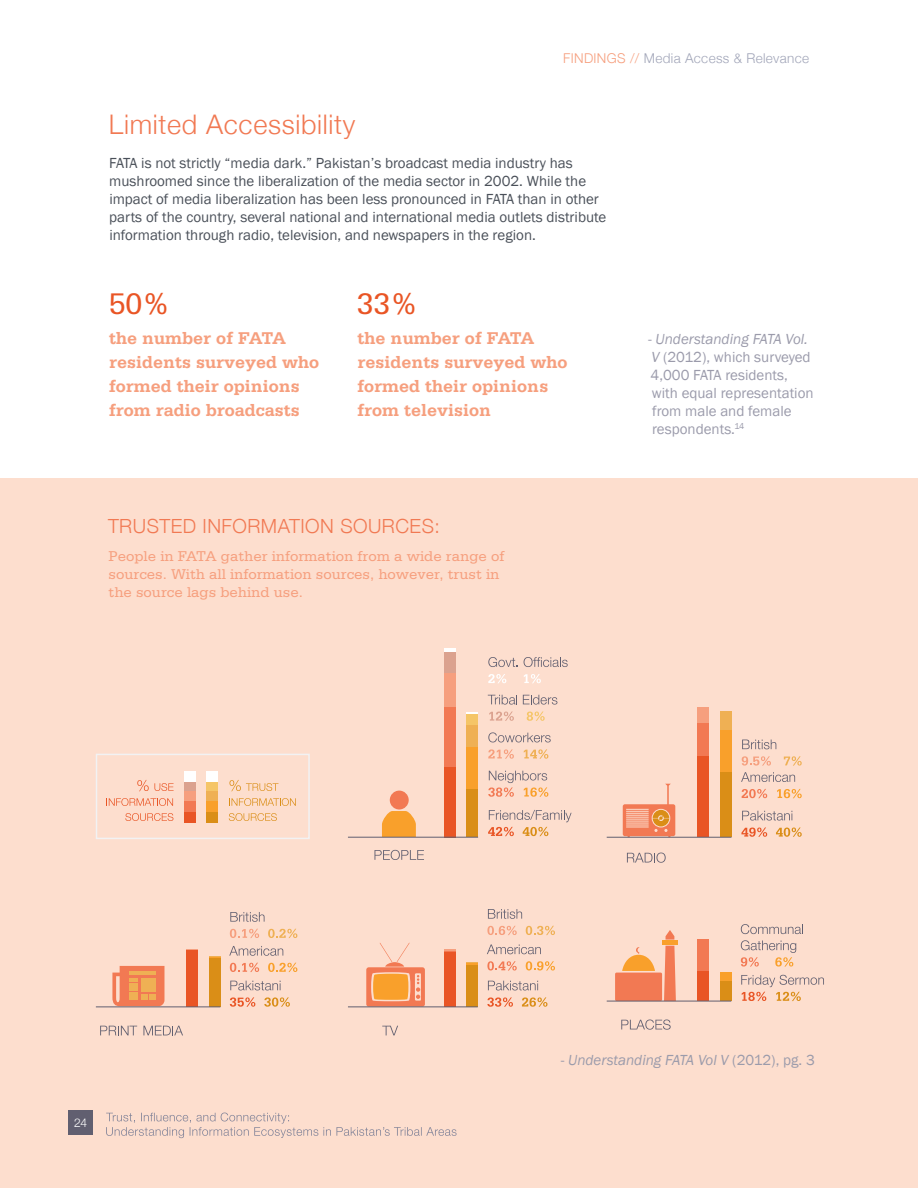
<style>
.page{position:relative;width:918px;height:1188px;background:#fff}
.page>*{position:absolute;margin:0;border:0;box-sizing:border-box;transform-origin:0 0}
.t1{font:31.5px "Serifa";color:#e95525}
.t2{font:300 27px "Helvetica Neue";letter-spacing:.025em;color:#f17953}
.t3{font:300 19.5px "Helvetica Neue";letter-spacing:.025em;color:#f17953}
.t4{font:700 18px/24px "Serifa";color:#f69f7e}
.t5{font:15px/18px "Franklin Gothic";color:#4a5059}
.t6{font:15px/18px "Serifa";color:#f69f7e}
.t7{font:15px/18px "Franklin Gothic";color:#9b9bab}
.t8{font:italic 15px "Franklin Gothic";color:#9b9bab}
.t9{font:300 13.5px "Helvetica Neue";letter-spacing:.025em;color:#a2a6b9}
.t10{font:300 12px "Helvetica Neue";color:#fff}
.s1{color:#f69f7e}
.s2{font-style:italic}
.s3{font-style:normal}
</style>
<div class="page">
<div style="left:0;top:478px;width:918px;height:710px;background:#fddece"></div>
<svg style="left:627px;top:853px;width:39px;height:10px"></svg>
<div style="left:698px;top:756px;width:11px;height:81px;background:#e95525"></div>
<div style="left:698px;top:723px;width:11px;height:33px;background:#f27953"></div>
<div style="left:698px;top:707px;width:11px;height:16px;background:#f69f7e"></div>
<div style="left:720px;top:771px;width:12px;height:66px;background:#da8e17"></div>
<div style="left:720px;top:730px;width:12px;height:41px;background:#f9a02b"></div>
<div style="left:720px;top:712px;width:12px;height:18px;background:#efb054"></div>
<svg style="left:742px;top:811px;width:50px;height:10px"></svg>
<svg style="left:741px;top:827px;width:26px;height:10px"></svg>
<svg style="left:776px;top:827px;width:26px;height:10px"></svg>
<svg style="left:741px;top:772px;width:54px;height:10px"></svg>
<svg style="left:742px;top:789px;width:25px;height:9px"></svg>
<svg style="left:777px;top:789px;width:25px;height:9px"></svg>
<svg style="left:742px;top:740px;width:34px;height:9px"></svg>
<svg style="left:742px;top:756px;width:29px;height:10px"></svg>
<svg style="left:784px;top:756px;width:18px;height:10px"></svg>
<svg style="left:623px;top:784px;width:52px;height:53px;background:#f4ac8b"></svg>
<hr style="left:607px;top:837px;width:125px;height:1px;background:#615f70">
<hr style="left:348px;top:1006px;width:130px;height:1px;background:#615f70">
<div style="left:209px;top:958px;width:11px;height:49px;background:#da8e17"></div>
<svg style="left:209px;top:956px;width:11px;height:2px"></svg>
<div style="left:187px;top:950px;width:11px;height:57px;background:#e95525"></div>
<svg style="left:230px;top:981px;width:51px;height:9px"></svg>
<svg style="left:230px;top:997px;width:25px;height:10px"></svg>
<svg style="left:264px;top:997px;width:26px;height:10px"></svg>
<svg style="left:229px;top:946px;width:54px;height:10px"></svg>
<svg style="left:230px;top:963px;width:29px;height:9px"></svg>
<svg style="left:268px;top:963px;width:29px;height:9px"></svg>
<svg style="left:230px;top:912px;width:35px;height:10px"></svg>
<svg style="left:230px;top:929px;width:29px;height:9px"></svg>
<svg style="left:268px;top:929px;width:29px;height:9px"></svg>
<svg style="left:112px;top:966px;width:52px;height:40px;background:#f28a5e"></svg>
<hr style="left:129px;top:971px;width:27px;height:4px;background:#efb054">
<div style="left:141px;top:978px;width:15px;height:14px;background:#efb054"></div>
<svg style="left:100px;top:1026px;width:37px;height:9px"></svg>
<svg style="left:143px;top:1026px;width:40px;height:9px"></svg>
<hr style="left:96px;top:1007px;width:124px;height:1px;background:#615f70">
<svg style="left:488px;top:810px;width:84px;height:26px;background:#ecc8b5"></svg>
<svg style="left:488px;top:771px;width:60px;height:26px;background:#ecc7b2"></svg>
<svg style="left:488px;top:732px;width:63px;height:10px"></svg>
<svg style="left:488px;top:749px;width:26px;height:10px"></svg>
<svg style="left:524px;top:749px;width:24px;height:10px"></svg>
<svg style="left:488px;top:695px;width:29px;height:10px"></svg>
<svg style="left:523px;top:695px;width:34px;height:10px"></svg>
<svg style="left:489px;top:711px;width:25px;height:10px"></svg>
<svg style="left:527px;top:711px;width:18px;height:10px"></svg>
<svg style="left:488px;top:657px;width:30px;height:10px"></svg>
<svg style="left:524px;top:657px;width:44px;height:10px"></svg>
<svg style="left:488px;top:674px;width:18px;height:9px"></svg>
<svg style="left:524px;top:674px;width:17px;height:9px"></svg>
<div style="left:444px;top:767px;width:12px;height:70px;background:#e95525"></div>
<div style="left:444px;top:707px;width:12px;height:60px;background:#f27953"></div>
<div style="left:444px;top:673px;width:12px;height:34px;background:#f69f7e"></div>
<div style="left:444px;top:652px;width:12px;height:21px;background:#dba28f"></div>
<svg style="left:444px;top:649px;width:12px;height:3px"></svg>
<div style="left:467px;top:789px;width:11px;height:48px;background:#da8e17"></div>
<div style="left:467px;top:747px;width:11px;height:42px;background:#f9a02b"></div>
<div style="left:467px;top:725px;width:11px;height:22px;background:#efb054"></div>
<div style="left:467px;top:713px;width:11px;height:12px;background:#f5c567"></div>
<svg style="left:374px;top:850px;width:50px;height:10px"></svg>
<div style="left:390px;top:791px;width:19px;height:19px;background:#f27953;border-radius:50%"></div>
<svg style="left:382px;top:811px;width:34px;height:26px"></svg>
<hr style="left:348px;top:837px;width:130px;height:1px;background:#615f70">
<hr style="left:607px;top:1001px;width:124px;height:1px;background:#615f70">
<svg style="left:106px;top:1113px;width:351px;height:25px;background:#eed3c7"></svg>
<div style="left:68px;top:1110px;width:25px;height:24px;background:#615f70"></div>
<p class="t9" style="left:563px;top:47px;width:247px"><span class="s1">FINDINGS //</span> Media Access &amp; Relevance</p>
<h2 class="t2" style="left:109px;top:103px;width:248px">Limited Accessibility</h2>
<p class="t5" style="left:109px;top:155px;width:499px">FATA is not strictly “media dark.” Pakistan’s broadcast media industry has mushroomed since the liberalization of the media sector in 2002. While the impact of media liberalization has been less pronounced in FATA than in other parts of the country, several national and international media outlets distribute information through radio, television, and newspapers in the region.</p>
<h1 class="t1" style="left:108px;top:286px;width:63px">50%</h1>
<p class="t4" style="left:109px;top:326px;width:212px">the number of FATA residents surveyed who formed their opinions from radio broadcasts</p>
<h1 class="t1" style="left:356px;top:286px;width:63px">33%</h1>
<p class="t4" style="left:357px;top:326px;width:212px">the number of FATA residents surveyed who formed their opinions from television</p>
<p class="t7" style="left:648px;top:330px;width:167px">- <span class="s2">Understanding FATA Vol.<br>V</span> (2012), which surveyed<br>4,000 FATA residents, with equal representation from male and female respondents.<sup>14</sup></p>
<h3 class="t3" style="left:108px;top:510px;width:333px">TRUSTED INFORMATION SOURCES:</h3>
<p class="t6" style="left:109px;top:547px;width:397px">People in FATA gather information from a wide range of sources. With all information sources, however, trust in the source lags behind use.</p>
<p class="t10" style="left:74px;top:1113px;width:15px">24</p>
<p class="t8" style="left:561px;top:1051px;width:256px"><span class="s3">-</span> Understanding FATA Vol V <span class="s3">(2012), pg. 3</span></p>
</div>
